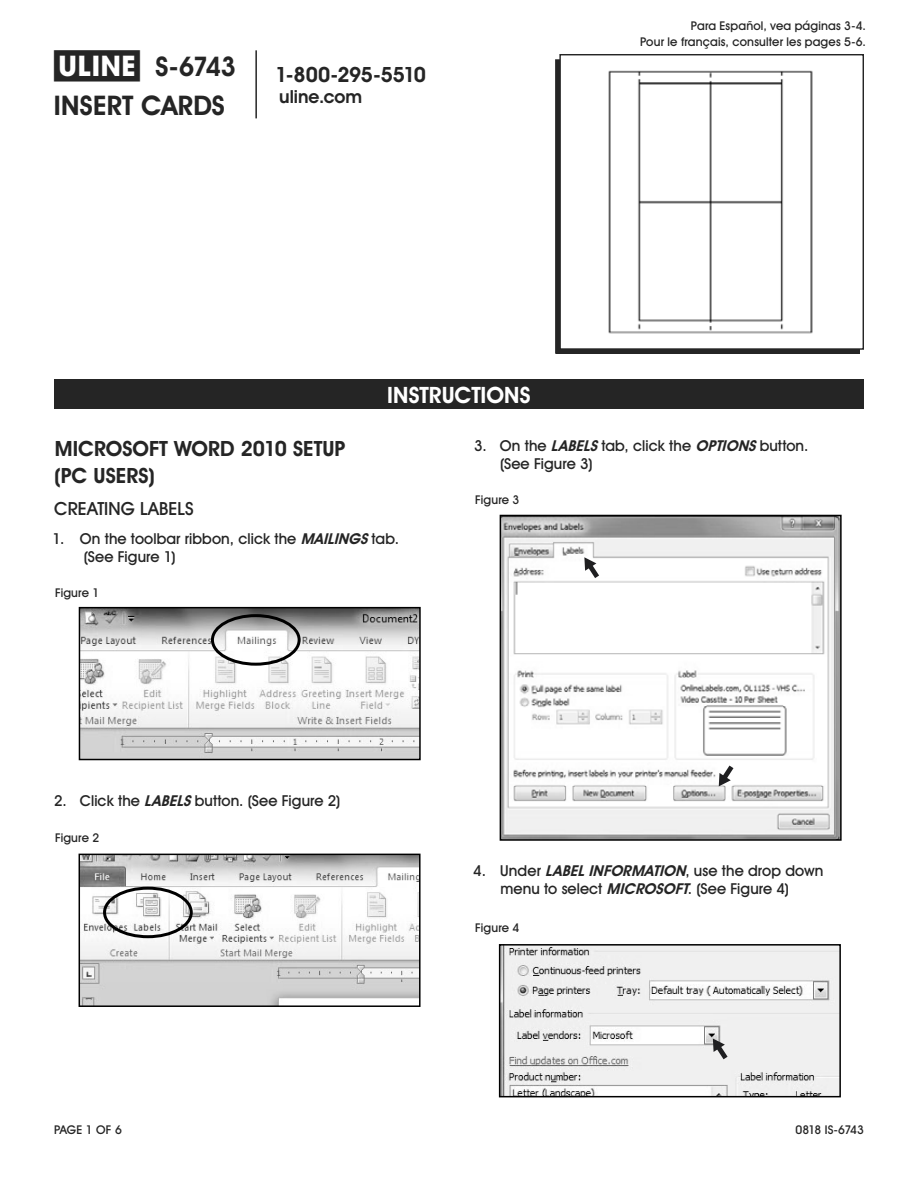
<style>
.page{position:relative;width:918px;height:1188px;background:#fff}
.page>*{position:absolute;margin:0;border:0;box-sizing:border-box;transform-origin:0 0}
.t1{font:700 27px/38.7px "Uline Two Knine";letter-spacing:.005em;color:#252525}
.t2{font:700 22.5px "Uline Two Knine";color:#fff}
.t3{font:700 21px/27px "Uline Two Knine";color:#252525}
.t4{font:700 21px "Uline Two Knine";letter-spacing:-.02em;color:#252525}
.t5{font:18px "Uline Two Knine";letter-spacing:.005em;color:#252525}
.t6{font:700 18px "Uline Two Knine";color:#252525}
.t7{font:15px/18px "Uline Two Knine";letter-spacing:.005em;color:#252525}
.t8{font:12px/16.8px "Uline Two Knine";letter-spacing:.015em;color:#252525;text-align:right}
.t9{font:12px "Uline Two Knine";letter-spacing:-.065em;color:#252525}
.s1{font-size:28.5px}
.s2{font-weight:700;font-style:italic}
</style>
<div class="page">
<hr style="left:255px;top:50px;width:2px;height:68px;background:#252525">
<img style="left:608px;top:70px;width:205px;height:264px">
<div style="left:559px;top:54px;width:305px;height:296px;border:1px solid #252525"></div>
<div style="left:54px;top:379px;width:810px;height:30px;background:#252525"></div>
<img style="left:82px;top:610px;width:336px;height:147px">
<div style="left:211px;top:614px;width:90px;height:52px;border:3px solid #000;border-radius:50%"></div>
<div style="left:79px;top:607px;width:342px;height:153px;border:2px solid #000"></div>
<img style="left:503px;top:518px;width:336px;height:320px">
<svg style="left:584px;top:557px;width:15px;height:21px"></svg>
<svg style="left:719px;top:766px;width:14px;height:20px"></svg>
<div style="left:500px;top:515px;width:342px;height:326px;border:2px solid #000"></div>
<img style="left:502px;top:947px;width:336px;height:147px">
<svg style="left:713px;top:1039px;width:15px;height:20px"></svg>
<div style="left:499px;top:944px;width:342px;height:153px;border:2px solid #000"></div>
<img style="left:82px;top:857px;width:336px;height:147px">
<div style="left:103px;top:887px;width:90px;height:51px;border:3px solid #000;border-radius:50%"></div>
<div style="left:79px;top:854px;width:342px;height:153px;border:2px solid #000"></div>
<h1 class="t1" style="left:54px;top:47px;width:184px"><span class="s1">π</span> S-6743<br>INSERT CARDS</h1>
<h3 class="t4" style="left:275px;top:62px;width:152px">1-800-295-5510</h3>
<p class="t6" style="left:279px;top:86px;width:84px">uline.com</p>
<h2 class="t2" style="left:387px;top:381px;width:145px">INSTRUCTIONS</h2>
<p class="t8" style="left:640px;top:17px;width:227px">Para Español, vea páginas 3-4.<br>Pour le français, consulter les pages 5-6.</p>
<h3 class="t3" style="left:55px;top:435px;width:292px">MICROSOFT WORD 2010 SETUP (PC USERS)</h3>
<p class="t5" style="left:54px;top:498px;width:141px">CREATING LABELS</p>
<p class="t7" style="left:84px;top:529px;width:317px;text-indent:-31px">1. On the toolbar ribbon, click the <span class="s2">MAILINGS</span>tab. (See Figure 1)</p>
<p class="t8" style="left:55px;top:584px;width:46px">Figure 1</p>
<p class="t7" style="left:500px;top:437px;width:310px;text-indent:-26px">3. On the <span class="s2">LABELS</span>tab, click the <span class="s2">OPTIONS</span>button. (See Figure 3)</p>
<p class="t8" style="left:475px;top:491px;width:46px">Figure 3</p>
<p class="t7" style="left:54px;top:791px;width:288px">2. Click the <span class="s2">LABELS</span>button. (See Figure 2)</p>
<p class="t8" style="left:55px;top:829px;width:46px">Figure 2</p>
<p class="t7" style="left:473px;top:862px;width:352px;text-align:center">4. Under <span class="s2">LABELINFORMATION</span>, use the drop down menu to select <span class="s2">MICROSOFT</span>. (See Figure 4)</p>
<p class="t8" style="left:475px;top:919px;width:46px">Figure 4</p>
<p class="t8" style="left:54px;top:1121px;width:69px">PAGE 1 OF 6</p>
<p class="t9" style="left:795px;top:1122px;width:70px">0818 IS-6743</p>
</div>
